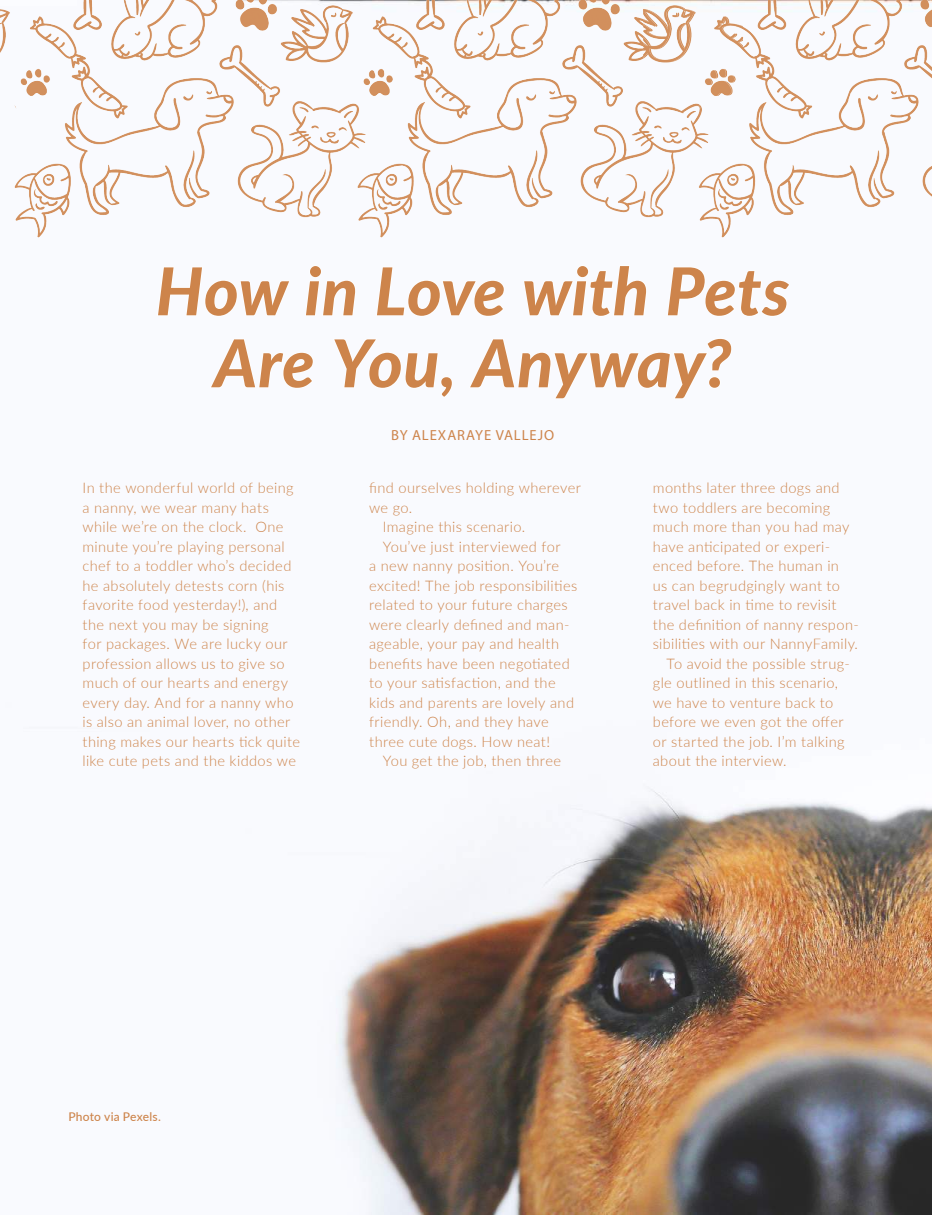
<style>
.page{position:relative;width:932px;height:1215px;background:#fff}
.page>*{position:absolute;margin:0;border:0;box-sizing:border-box;transform-origin:0 0}
.t1{font:italic 800 66px/72px "Lato";letter-spacing:.005em;color:#cd844b;text-align:center}
.t2{font:300 14.7px/19.5px "Lato";letter-spacing:.025em;color:#cd844b}
.t3{font:14.7px "Myriad Pro";letter-spacing:.055em;color:#cd844b}
.t4{font:500 12px "Lato";letter-spacing:.015em;color:#cd844b}
</style>
<div class="page">
<img style="left:335px;top:786px;width:597px;height:429px">
<img style="left:0;top:0;width:643px;height:238px">
<img style="left:643px;top:0;width:289px;height:238px">
<h1 class="t1" style="left:156px;top:252px;width:635px">How in Love with Pets<br>Are You, Anyway?</h1>
<p class="t3" style="left:391px;top:426px;width:165px">BY ALEXARAYE VALLEJO</p>
<p class="t2" style="left:82px;top:478px;width:219px">In the wonderful world of being a nanny, we wear many hats while we’re on the clock. One minute you’re playing personal chef to a toddler who’s decided he absolutely detests corn (his favorite food yesterday!), and the next you may be signing<br>for packages. We are lucky our profession allows us to give so much of our hearts and energy every day. And for a nanny who is also an animal lover, no other thing makes our hearts tick quite like cute pets and the kiddos we</p>
<p class="t2" style="left:369px;top:478px;width:213px">find ourselves holding wherever</p>
<p class="t2" style="left:369px;top:497px;width:45px">we go.</p>
<p class="t2" style="left:382px;top:517px;width:144px">Imagine this scenario.</p>
<p class="t2" style="left:382px;top:536px;width:179px">You’ve just interviewed for</p>
<p class="t2" style="left:369px;top:556px;width:191px">a new nanny position. You’re</p>
<p class="t2" style="left:369px;top:575px;width:210px">excited! The job responsibilities</p>
<p class="t2" style="left:369px;top:595px;width:200px">related to your future charges</p>
<p class="t2" style="left:369px;top:614px;width:202px">were clearly defined and man-</p>
<p class="t2" style="left:369px;top:634px;width:191px">ageable, your pay and health</p>
<p class="t2" style="left:369px;top:653px;width:202px">benefits have been negotiated</p>
<p class="t2" style="left:369px;top:673px;width:188px">to your satisfaction, and the</p>
<p class="t2" style="left:369px;top:692px;width:206px">kids and parents are lovely and</p>
<p class="t2" style="left:369px;top:712px;width:181px">friendly. Oh, and they have</p>
<p class="t2" style="left:369px;top:731px;width:182px">three cute dogs. How neat!</p>
<p class="t2" style="left:382px;top:751px;width:180px">You get the job, then three</p>
<p class="t2" style="left:652px;top:478px;width:188px">months later three dogs and</p>
<p class="t2" style="left:652px;top:497px;width:179px">two toddlers are becoming</p>
<p class="t2" style="left:652px;top:517px;width:198px">much more than you had may</p>
<p class="t2" style="left:652px;top:536px;width:179px">have anticipated or experi-</p>
<p class="t2" style="left:652px;top:556px;width:187px">enced before. The human in</p>
<p class="t2" style="left:652px;top:575px;width:189px">us can begrudgingly want to</p>
<p class="t2" style="left:652px;top:595px;width:185px">travel back in time to revisit</p>
<p class="t2" style="left:652px;top:614px;width:208px">the definition of nanny respon-</p>
<p class="t2" style="left:652px;top:634px;width:207px">sibilities with our NannyFamily.</p>
<p class="t2" style="left:666px;top:653px;width:185px">To avoid the possible strug-</p>
<p class="t2" style="left:652px;top:673px;width:187px">gle outlined in this scenario,</p>
<p class="t2" style="left:652px;top:692px;width:182px">we have to venture back to</p>
<p class="t2" style="left:652px;top:712px;width:192px">before we even got the offer</p>
<p class="t2" style="left:652px;top:731px;width:193px">or started the job. I’m talking</p>
<p class="t2" style="left:652px;top:751px;width:135px">about the interview.</p>
<p class="t4" style="left:68px;top:1107px;width:94px">Photo via Pexels.</p>
</div>
